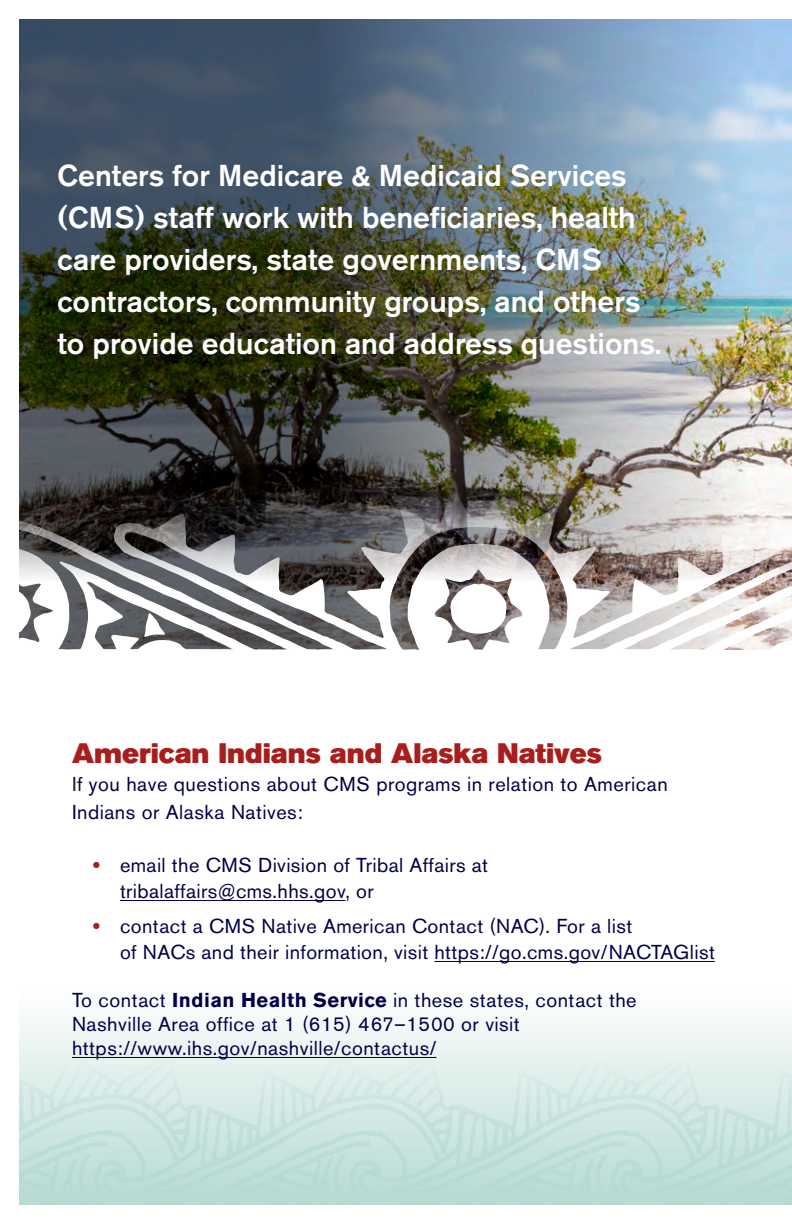
<style>
.page{position:relative;width:792px;height:1224px;background:#fff}
.page>*{position:absolute;margin:0;border:0;box-sizing:border-box;transform-origin:0 0}
.t1{font:500 30px/42px "Akzidenz Grotesk BE";color:#fff}
.t2{font:28px "Akzidenz Grotesk BE Super";color:#a71e1c}
.t3{font:20px/26px "Akzidenz Grotesk BE";letter-spacing:.025em;color:#000045}
.s1{color:#231f20}
.s2{font-weight:700;color:#a71e1c}
.s3{font-weight:700}
</style>
<div class="page">
<img style="left:19px;top:19px;width:768px;height:502px">
<svg style="left:19px;top:521px;width:95px;height:129px"></svg>
<img style="left:114px;top:487px;width:678px;height:163px">
<div style="left:1px;top:991px;width:791px;height:232px;background:#f3f9f8"></div>
<div style="left:0;top:0;width:19px;height:1224px;background:#fff"></div>
<svg style="left:19px;top:1054px;width:773px;height:169px"></svg>
<svg style="left:78px;top:1054px;width:386px;height:169px"></svg>
<hr style="left:120px;top:900px;width:225px;height:1px;background:#000045">
<hr style="left:434px;top:961px;width:281px;height:1px;background:#000045">
<hr style="left:72px;top:1057px;width:364px;height:1px;background:#000045">
<h1 class="t1" style="left:58px;top:154px;width:605px">Centers for Medicare &amp; Medicaid Services (CMS) staff work with beneficiaries, health care providers, state governments, CMS contractors, community groups, and others to provide education and address questions.</h1>
<h2 class="t2" style="left:72px;top:737px;width:531px">American Indians and Alaska Natives</h2>
<p class="t3" style="left:72px;top:771px;width:597px;line-height:28px"><span class="s1">I</span>f you have questions about CMS programs in relation to American<br>Indians or Alaska Natives:</p>
<p class="t3" style="left:120px;top:853px;width:370px;text-indent:-27px"><span class="s2">•</span> email the CMS Division of Tribal Affairs at tribalaffairs@cms.hhs.gov, or</p>
<p class="t3" style="left:120px;top:914px;width:596px;text-indent:-27px"><span class="s2">•</span> contact a CMS Native American Contact (NAC). For a list<br>of NACs and their information, visit https://go.cms.gov/NACTAGlist</p>
<p class="t3" style="left:72px;top:989px;width:566px;line-height:24px">To contact <span class="s3">Indian Health Service</span> in these states, contact the<br>Nashville Area office at 1 (615) 467–1500 or visit https://www.ihs.gov/nashville/contactus/</p>
</div>
